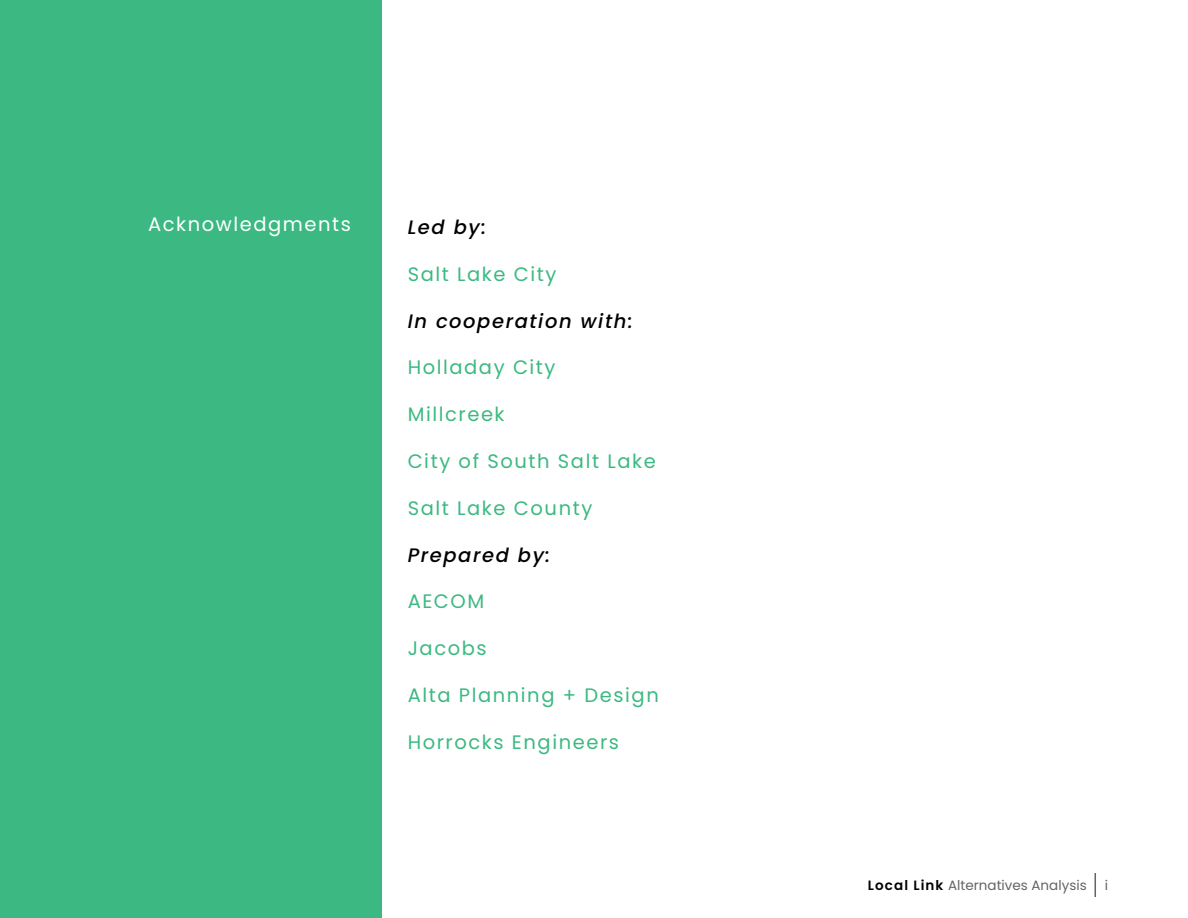
<style>
.page{position:relative;width:1188px;height:918px;background:#fff}
.page>*{position:absolute;margin:0;border:0;box-sizing:border-box;transform-origin:0 0}
.t1{font:19.5px "Poppins";letter-spacing:.08em;color:#3cb982}
.t2{font:italic 500 19.5px "Poppins";letter-spacing:.08em;color:#000}
.t3{font:19.5px "Poppins";letter-spacing:.08em;color:#fff}
.t4{font:13.5px "Poppins";color:#636466}
.s1{font-weight:600;color:#000}
</style>
<div class="page">
<div style="left:0;top:0;width:382px;height:918px;background:#3cb982"></div>
<svg style="left:1095px;top:873px;width:1px;height:24px"></svg>
<p class="t3" style="left:148px;top:213px;width:204px">Acknowledgments</p>
<p class="t2" style="left:408px;top:216px;width:80px">Led by:</p>
<p class="t1" style="left:408px;top:263px;width:150px">Salt Lake City</p>
<p class="t2" style="left:408px;top:310px;width:227px">In cooperation with:</p>
<p class="t1" style="left:408px;top:356px;width:149px">Holladay City</p>
<p class="t1" style="left:408px;top:403px;width:98px">Millcreek</p>
<p class="t1" style="left:408px;top:450px;width:250px">City of South Salt Lake</p>
<p class="t1" style="left:408px;top:497px;width:186px">Salt Lake County</p>
<p class="t2" style="left:408px;top:544px;width:144px">Prepared by:</p>
<p class="t1" style="left:408px;top:590px;width:78px">AECOM</p>
<p class="t1" style="left:408px;top:637px;width:80px">Jacobs</p>
<p class="t1" style="left:408px;top:684px;width:253px">Alta Planning + Design</p>
<p class="t1" style="left:408px;top:731px;width:213px">Horrocks Engineers</p>
<p class="t4" style="left:868px;top:878px;width:220px"><span class="s1">Local Link</span> Alternatives Analysis</p>
<p class="t4" style="left:1105px;top:878px;width:5px">i</p>
</div>
